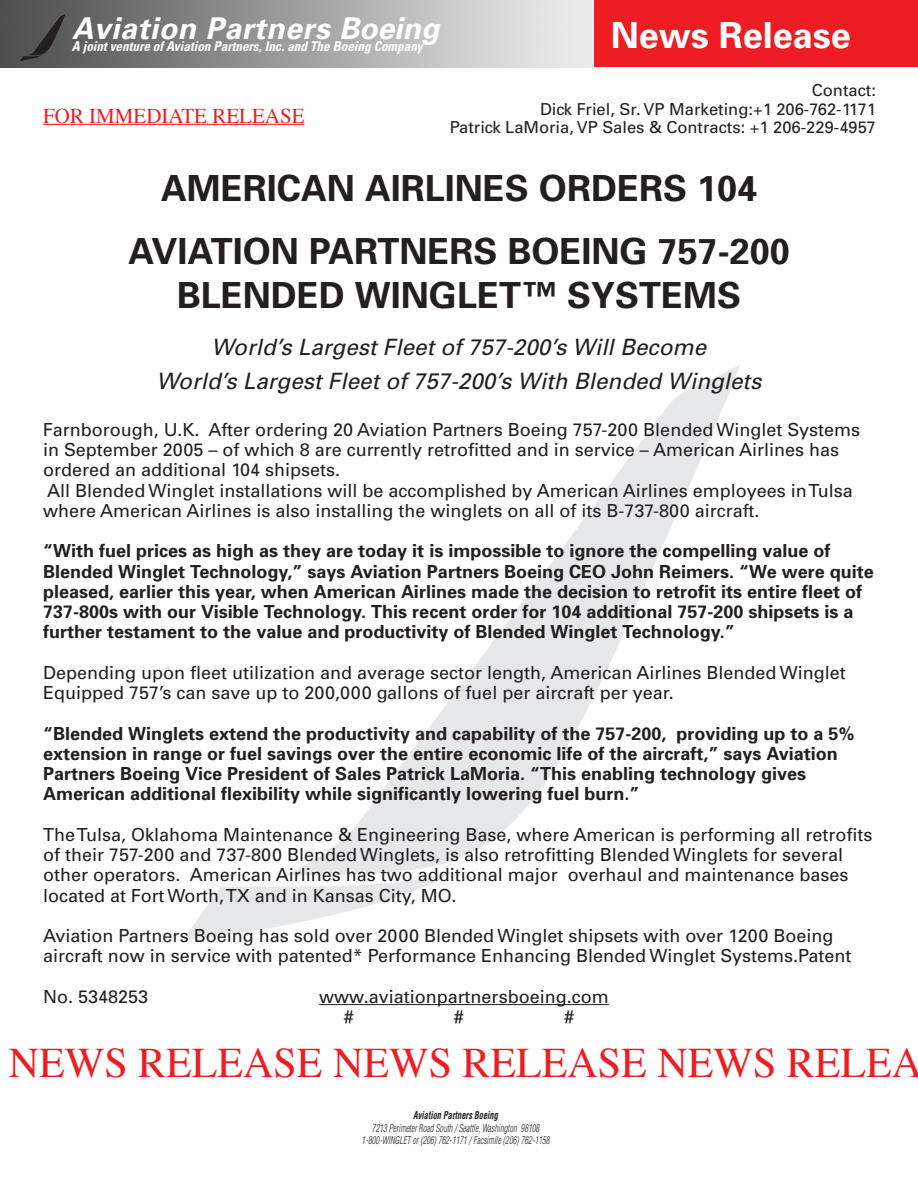
<style>
.page{position:relative;width:918px;height:1188px;background:#fff}
.page>*{position:absolute;margin:0;border:0;box-sizing:border-box;transform-origin:0 0}
.t1{font:42px "Times";color:#ee1d23}
.Body_Text_2{font:700 36px/43.2px "Univers";color:#231f20;text-align:center}
.t2{font:700 36px "Univers";color:#fff}
.t3{font:italic 700 30px "Univers";letter-spacing:.02em;color:#fff}
.Body_Text_2-2{font:italic 22.5px "Univers";color:#231f20}
.t4{font:21px "Times";color:#ee1d23}
.t5{font:18px/20.2px "Univers";color:#231f20}
.t6{font:700 18px/20.2px "Univers";color:#231f20}
.t7{font:16.5px "Univers";color:#231f20}
.t8{font:italic 700 condensed 13.5px "Univers";color:#fff}
.t9{font:italic 300 condensed 10.5px "Helvetica";color:#231f20;scale:.8 1}
.t10{font:italic 700 condensed 10.5px "Helvetica";color:#231f20;scale:.8 1}
</style>
<div class="page">
<img style="left:0;top:0;width:594px;height:67px">
<div style="left:594px;top:0;width:324px;height:68px;background:#ee1d23"></div>
<svg style="left:20px;top:14px;width:46px;height:47px"></svg>
<svg style="left:183px;top:365px;width:557px;height:575px"></svg>
<hr style="left:43px;top:124px;width:262px;height:1px;background:#ee1d23">
<hr style="left:319px;top:1004px;width:290px;height:1px;background:#231f20">
<p class="t3" style="left:72px;top:9px;width:369px">Aviation Partners Boeing</p>
<p class="t8" style="left:72px;top:38px;width:353px">A joint venture of Aviation Partners, Inc. and The Boeing Company</p>
<p class="t2" style="left:611px;top:12px;width:242px">News Release</p>
<p class="t4" style="left:43px;top:102px;width:198px">FOR IMMEDIATE RELEASE</p>
<p class="t7" style="left:812px;top:80px;width:66px">Contact:</p>
<p class="t7" style="left:540px;top:98px;width:338px">Dick Friel, Sr. VP Marketing:+1 206-762-1171</p>
<p class="t7" style="left:450px;top:117px;width:428px">Patrick LaMoria, VP Sales &amp; Contracts: +1 206-229-4957</p>
<p class="Body_Text_2" style="left:161px;top:165px;width:598px">AMERICAN AIRLINES ORDERS 104</p>
<p class="Body_Text_2" style="left:128px;top:229px;width:663px">AVIATION PARTNERS BOEING 757-200<br>BLENDED WINGLET™ SYSTEMS</p>
<p class="Body_Text_2-2" style="left:212px;top:333px;width:496px">World’s Largest Fleet of 757-200’s Will Become</p>
<p class="Body_Text_2-2" style="left:157px;top:367px;width:606px">World’s Largest Fleet of 757-200’s With Blended Winglets</p>
<p class="t5" style="left:43px;top:419px;width:819px">Farnborough, U.K. After ordering 20 Aviation Partners Boeing 757-200 Blended Winglet Systems in September 2005 – of which 8 are currently retrofitted and in service – American Airlines has ordered an additional 104 shipsets.</p>
<p class="t5" style="left:43px;top:480px;width:811px">All Blended Winglet installations will be accomplished by American Airlines employees in Tulsa where American Airlines is also installing the winglets on all of its B-737-800 aircraft.</p>
<p class="t6" style="left:43px;top:540px;width:832px">“With fuel prices as high as they are today it is impossible to ignore the compelling value of Blended Winglet Technology,” says Aviation Partners Boeing CEO John Reimers. “We were quite pleased, earlier this year, when American Airlines made the decision to retrofit its entire fleet of 737-800s with our Visible Technology. This recent order for 104 additional 757-200 shipsets is a further testament to the value and productivity of Blended Winglet Technology.”</p>
<p class="t5" style="left:43px;top:662px;width:804px">Depending upon fleet utilization and average sector length, American Airlines Blended Winglet<br>Equipped 757’s can save up to 200,000 gallons of fuel per aircraft per year.</p>
<p class="t6" style="left:43px;top:722px;width:813px">“Blended Winglets extend the productivity and capability of the 757-200, providing up to a 5% extension in range or fuel savings over the entire economic life of the aircraft,” says Aviation Partners Boeing Vice President of Sales Patrick LaMoria. “This enabling technology gives American additional flexibility while significantly lowering fuel burn.”</p>
<p class="t5" style="left:43px;top:824px;width:831px">The Tulsa, Oklahoma Maintenance &amp; Engineering Base, where American is performing all retrofits of their 757-200 and 737-800 Blended Winglets, is also retrofitting Blended Winglets for several other operators. American Airlines has two additional major overhaul and maintenance bases located at Fort Worth, TX and in Kansas City, MO.</p>
<p class="t5" style="left:43px;top:925px;width:810px">Aviation Partners Boeing has sold over 2000 Blended Winglet shipsets with over 1200 Boeing aircraft now in service with patented* Performance Enhancing Blended Winglet Systems.Patent</p>
<p class="t5" style="left:43px;top:986px;width:107px">No. 5348253</p>
<p class="t5" style="left:319px;top:986px;width:291px">www.aviationpartnersboeing.com</p>
<p class="t5" style="left:344px;top:1006px;width:12px">#</p>
<p class="t5" style="left:454px;top:1006px;width:12px">#</p>
<p class="t5" style="left:564px;top:1006px;width:12px">#</p>
<p class="t1" style="left:9px;top:1036px;width:915px">NEWS RELEASE NEWS RELEASE NEWS RELEA</p>
<p class="t10" style="left:413px;top:1109px;width:107px">Aviation Partners Boeing</p>
<p class="t9" style="left:372px;top:1122px;width:211px">7213 Perimeter Road South / Seattle, Washington 98108</p>
<p class="t9" style="left:362px;top:1135px;width:236px">1-800-Winglet or (206) 762-1171 / Facsimile (206) 762-1158</p>
</div>
